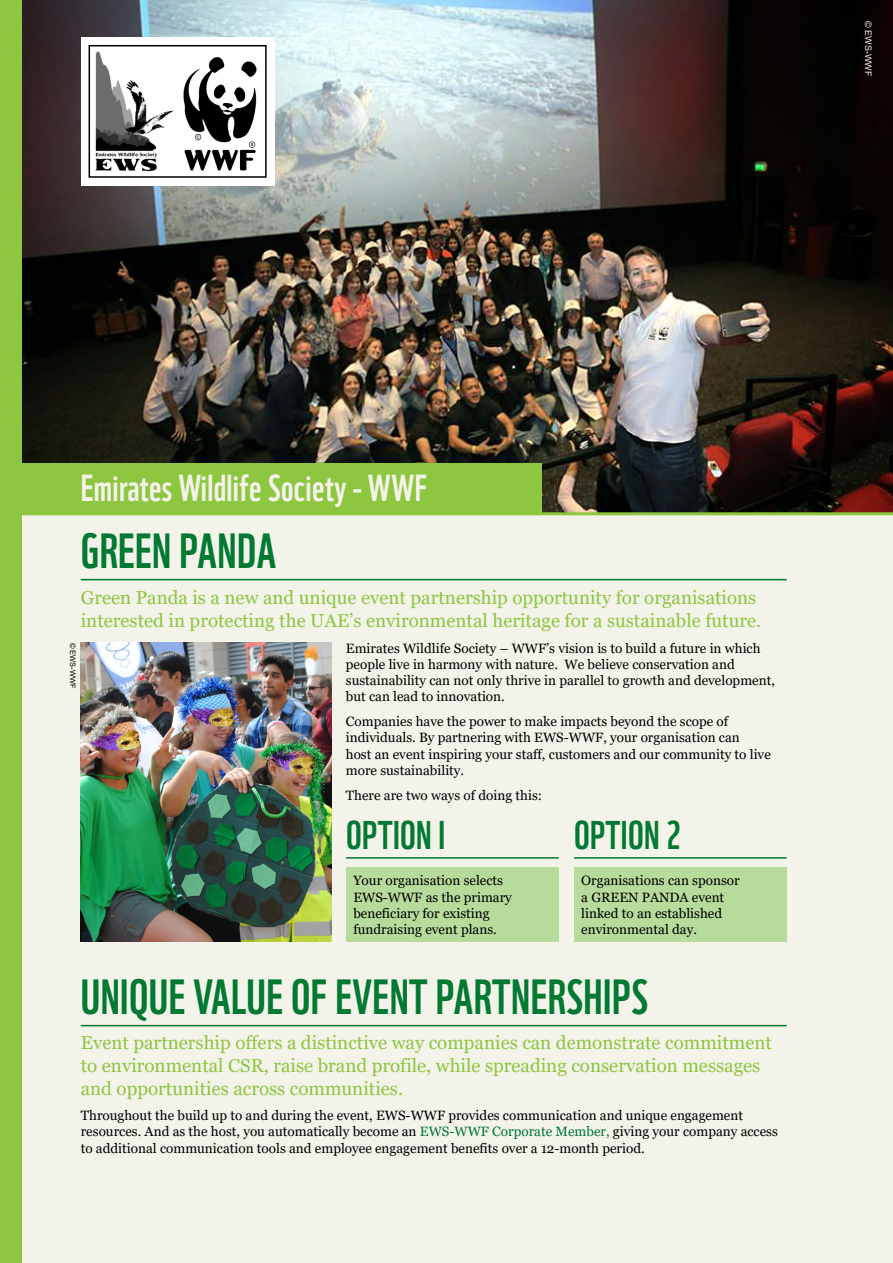
<style>
.page{position:relative;width:893px;height:1263px;background:#f4f3ea}
.page>*{position:absolute;margin:0;border:0;box-sizing:border-box;transform-origin:0 0}
.t1{font:48px "WWF";letter-spacing:.01em;color:#007931}
.t2{font:39px "WWF";letter-spacing:.01em;color:#007931}
.t3{font:36.75px "WWF";letter-spacing:.01em;color:#f4f3ea}
.t4{font:18.75px/23px "Georgia";color:#8dc63f}
.t5{font:13.5px/16.2px "Georgia";color:#000}
.t6{font:9px "Arial";color:#f4f3ea}
.t7{font:7.5px "Arial";color:#000}
.s1{color:#007931}
</style>
<div class="page">
<img style="left:21px;top:0;width:872px;height:512px">
<div style="left:81px;top:37px;width:193px;height:148px;background:#fff"></div>
<img style="left:95px;top:51px;width:162px;height:121px">
<div style="left:89px;top:45px;width:178px;height:133px;border:2px solid #000"></div>
<div style="left:1px;top:463px;width:540px;height:51px;background:#8dc63f"></div>
<hr style="left:0;top:512px;width:893px;height:3px;background:#8dc63f">
<img style="left:81px;top:643px;width:251px;height:299px">
<hr style="left:81px;top:579px;width:706px;height:1px;background:#007931">
<div style="left:346px;top:868px;width:213px;height:74px;background:#b7db9b"></div>
<div style="left:574px;top:868px;width:213px;height:74px;background:#b7db9b"></div>
<hr style="left:346px;top:857px;width:213px;height:2px;background:#007931">
<hr style="left:574px;top:857px;width:213px;height:2px;background:#007931">
<hr style="left:81px;top:1025px;width:706px;height:1px;background:#007931">
<div style="left:0;top:0;width:21px;height:1263px;background:#8dc63f"></div>
<p class="t6" style="left:874px;top:21px;width:57px;rotate:90deg">© EWS-WWF</p>
<h3 class="t3" style="left:81px;top:459px;width:348px">Emirates Wildlife Society - WWF</h3>
<h1 class="t1" style="left:81px;top:513px;width:197px">GREEN PANDA</h1>
<h3 class="t4" style="left:81px;top:586px;width:682px;line-height:23.4px">Green Panda is a new and unique event partnership opportunity for organisations interested in protecting the UAE’s environmental heritage for a sustainable future.</h3>
<p class="t7" style="left:78px;top:643px;width:47px;rotate:90deg">© EWS-WWF</p>
<p class="t5" style="left:346px;top:640px;width:431px">Emirates Wildlife Society – WWF’s vision is to build a future in which people live in harmony with nature. We believe conservation and sustainability can not only thrive in parallel to growth and development, but can lead to innovation.</p>
<p class="t5" style="left:346px;top:714px;width:426px">Companies have the power to make impacts beyond the scope of individuals. By partnering with EWS-WWF, your organisation can<br>host an event inspiring your staff, customers and our community to live more sustainability.</p>
<p class="t5" style="left:346px;top:787px;width:198px">There are two ways of doing this:</p>
<h2 class="t2" style="left:346px;top:804px;width:101px">OPTION I</h2>
<h2 class="t2" style="left:574px;top:804px;width:108px">OPTION 2</h2>
<p class="t5" style="left:353px;top:873px;width:160px">Your organisation selects<br>EWS-WWF as the primary beneficiary for existing fundraising event plans.</p>
<p class="t5" style="left:581px;top:873px;width:160px">Organisations can sponsor a GREEN PANDA event linked to an established environmental day.</p>
<h1 class="t1" style="left:81px;top:959px;width:569px">UNIQUE VALUE OF EVENT PARTNERSHIPS</h1>
<h3 class="t4" style="left:81px;top:1032px;width:693px">Event partnership offers a distinctive way companies can demonstrate commitment to environmental CSR, raise brand profile, while spreading conservation messages and opportunities across communities.</h3>
<p class="t5" style="left:81px;top:1107px;width:699px">Throughout the build up to and during the event, EWS-WWF provides communication and unique engagement resources. And as the host, you automatically become an <span class="s1">EWS-WWF Corporate Member,</span> giving your company access to additional communication tools and employee engagement benefits over a 12-month period.</p>
</div>
